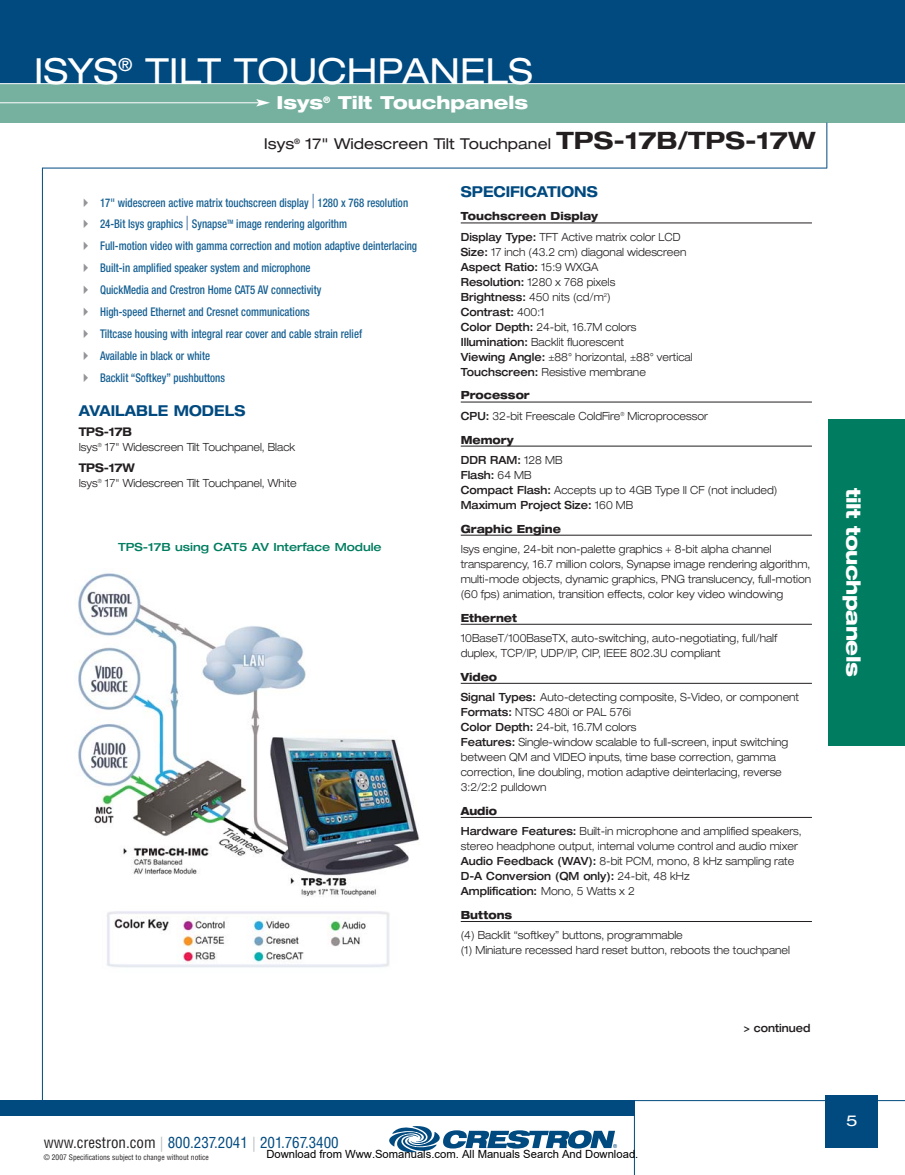
<style>
.page{position:relative;width:905px;height:1175px;background:#fff}
.page>*{position:absolute;margin:0;border:0;box-sizing:border-box;transform-origin:0 0}
.t1{font:expanded 36px "Helvetica Neue";color:#fff}
.t2{font:800 expanded 19.5px "Helvetica Neue";letter-spacing:-.025em;color:#fff}
.t3{font:800 expanded 18px "Helvetica Neue";color:#fff}
.t4{font:expanded 15px "Helvetica Neue";color:#231f20}
.t5{font:condensed 15px "Helvetica";color:#004a80}
.t6{font:700 expanded 15px "Helvetica Neue";color:#004a80;scale:.9 1}
.t7{font:expanded 15px "Helvetica Neue";color:#fff;scale:1.15 1}
.t8{font:500 condensed 12px/21.9px "Helvetica Neue";color:#186193;scale:.9 1}
.t9{font:700 expanded 12px "Helvetica Neue";letter-spacing:-.015em;color:#231f20;scale:.9 1}
.t10{font:300 expanded 11.25px/15px "Helvetica Neue";color:#231f20;scale:.9 1}
.t11{font:11.25px "Arial";color:#000}
.t12{font:500 expanded 11.25px "Helvetica Neue";color:#007d60}
.t13{font:500 expanded 11.25px/20.4px "Helvetica Neue";color:#231f20;scale:.9 1}
.t14{font:condensed 7.5px "Helvetica";color:#231f20}
.s1{font-weight:700;font-size:24px}
.s2{font-size:19.5px;color:#698cb6}
.s3{font-weight:800}
.s4{font-weight:500}
.s5{font-weight:300}
.s6{color:#231f20}
.s7{color:#bbbdbf}
</style>
<div class="page">
<div style="left:0;top:74px;width:904px;height:49px;background:#76b1a0"></div>
<div style="left:0;top:0;width:904px;height:83px;background:#004a80"></div>
<hr style="left:0;top:102px;width:259px;height:1px;background:#fff">
<svg style="left:256px;top:99px;width:14px;height:7px"></svg>
<hr style="left:0;top:83px;width:904px;height:1px;background:#fff">
<hr style="left:43px;top:168px;width:783px;height:1px;background:#004a80">
<hr style="left:826px;top:123px;width:1px;height:45px;background:#004a80">
<div style="left:828px;top:419px;width:76px;height:326px;background:#007d60"></div>
<svg style="left:389px;top:1126px;width:228px;height:26px"></svg>
<hr style="left:0;top:1100px;width:904px;height:1px;background:#004a80">
<div style="left:0;top:1100px;width:634px;height:16px;background:#004a80"></div>
<hr style="left:634px;top:1100px;width:1px;height:74px;background:#004a80">
<hr style="left:42px;top:168px;width:1px;height:935px;background:#004a80">
<div style="left:825px;top:1095px;width:53px;height:53px;background:#004a80"></div>
<hr style="left:460px;top:222px;width:352px;height:1px;background:#231f20">
<hr style="left:460px;top:402px;width:352px;height:1px;background:#231f20">
<hr style="left:460px;top:446px;width:352px;height:1px;background:#231f20">
<hr style="left:460px;top:535px;width:352px;height:1px;background:#231f20">
<hr style="left:460px;top:624px;width:352px;height:1px;background:#231f20">
<hr style="left:460px;top:683px;width:352px;height:1px;background:#231f20">
<hr style="left:460px;top:817px;width:352px;height:1px;background:#231f20">
<hr style="left:460px;top:921px;width:352px;height:1px;background:#231f20">
<img style="left:78px;top:573px;width:341px;height:324px">
<img style="left:107px;top:911px;width:283px;height:57px">
<p class="t1" style="left:34px;top:58px;width:500px">ISYS<sup>®</sup> TILT TOUCHPANELS</p>
<p class="t3" style="left:276px;top:96px;width:253px">Isys<sup>®</sup> Tilt Touchpanels</p>
<p class="t4" style="left:264px;top:138px;width:553px">Isys<sup>®</sup> 17" Widescreen Tilt Touchpanel <span class="s1">TPS-17B/TPS-17W</span></p>
<p class="t8" style="left:100px;top:192px;width:354px">17" widescreen active matrix touchscreen display <span class="s2">|</span> 1280 x 768 resolution 24-Bit Isys graphics <span class="s2">|</span> Synapse<sup>TM</sup> image rendering algorithm<br>Full-motion video with gamma correction and motion adaptive deinterlacing Built-in amplified speaker system and microphone<br>QuickMedia and Crestron Home CAT5 AV connectivity<br>High-speed Ethernet and Cresnet communications<br>Tiltcase housing with integral rear cover and cable strain relief<br>Available in black or white<br>Backlit “Softkey” pushbuttons</p>
<p class="t6" style="left:79px;top:405px;width:187px">AVAILABLE MODELS</p>
<p class="t9" style="left:79px;top:428px;width:61px">TPS-17B</p>
<p class="t10" style="left:79px;top:441px;width:242px">Isys<sup>®</sup> 17" Widescreen Tilt Touchpanel, Black</p>
<p class="t9" style="left:79px;top:463px;width:64px">TPS-17W</p>
<p class="t10" style="left:79px;top:476px;width:244px">Isys<sup>®</sup> 17" Widescreen Tilt Touchpanel, White</p>
<p class="t12" style="left:118px;top:543px;width:265px">TPS-17B using CAT5 AV Interface Module</p>
<p class="t6" style="left:460px;top:186px;width:154px">SPECIFICATIONS</p>
<p class="t10" style="left:460px;top:207px;width:246px;line-height:20.4px"><span class="s3">Touchscreen Display<br></span><span class="s4">Display Type:</span> TFT Active matrix color LCD</p>
<p class="t10" style="left:460px;top:245px;width:259px"><span class="s4">Size:</span> 17 inch (43.2 cm) diagonal widescreen<br><span class="s4">Aspect Ratio:</span> 15:9 WXGA<br><span class="s4">Resolution:</span> 1280 x 768 pixels<br><span class="s4">Brightness:</span> 450 nits (cd/m<sup>2</sup>)<br><span class="s4">Contrast:</span> 400:1<br><span class="s4">Color Depth:</span> 24-bit, 16.7M colors<br><span class="s4">Illumination:</span> Backlit fluorescent<br><span class="s4">Viewing Angle:</span> ±88° horizontal, ±88° vertical<br><span class="s4">Touchscreen:</span> Resistive membrane</p>
<p class="t10" style="left:460px;top:386px;width:276px;line-height:20.4px"><span class="s3">Processor<br></span><span class="s4">CPU:</span> 32-bit Freescale ColdFire<sup>®</sup> Microprocessor</p>
<p class="t13" style="left:460px;top:430px;width:115px"><span class="s3">Memory<br></span>DDR RAM: <span class="s5">128 MB</span></p>
<p class="t10" style="left:460px;top:468px;width:353px"><span class="s4">Flash:</span> 64 MB<br><span class="s4">Compact Flash:</span> Accepts up to 4GB Type II CF (not included)<br><span class="s4">Maximum Project Size:</span> 160 MB</p>
<p class="t10" style="left:460px;top:519px;width:347px;line-height:20.4px"><span class="s3">Graphic Engine<br></span>Isys engine, 24-bit non-palette graphics + 8-bit alpha channel</p>
<p class="t10" style="left:460px;top:557px;width:391px;text-align:justify">transparency, 16.7 million colors, Synapse image rendering algorithm, multi-mode objects, dynamic graphics, PNG translucency, full-motion (60 fps) animation, transition effects, color key video windowing</p>
<p class="t10" style="left:460px;top:608px;width:353px;line-height:20.4px"><span class="s3">Ethernet<br></span>10BaseT/100BaseTX, auto-switching, auto-negotiating, full/half</p>
<p class="t10" style="left:460px;top:642px;width:290px;line-height:23.7px">duplex, TCP/IP, UDP/IP, CIP, IEEE 802.3U compliant<br><span class="s3">Video</span></p>
<p class="t10" style="left:460px;top:690px;width:377px"><span class="s4">Signal Types:</span> Auto-detecting composite, S-Video, or component <span class="s4">Formats:</span> NTSC 480i or PAL 576i<br><span class="s4">Color Depth:</span> 24-bit, 16.7M colors<br><span class="s4">Features:</span> Single-window scalable to full-screen, input switching between QM and VIDEO inputs, time base correction, gamma correction, line doubling, motion adaptive deinterlacing, reverse 3:2/2:2 pulldown</p>
<p class="t10" style="left:460px;top:801px;width:380px;line-height:20.4px"><span class="s3">Audio<br></span><span class="s4">Hardware Features:</span> Built-in microphone and amplified speakers,</p>
<p class="t10" style="left:460px;top:839px;width:376px">stereo headphone output, internal volume control and audio mixer <span class="s4">Audio Feedback (WAV):</span> 8-bit PCM, mono, 8 kHz sampling rate <span class="s4">D-A Conversion (QM only):</span> 24-bit, 48 kHz<br><span class="s4">Amplification:</span> Mono, 5 Watts x 2</p>
<p class="t10" style="left:460px;top:905px;width:248px;line-height:20.4px"><span class="s3">Buttons<br></span>(4) Backlit “softkey” buttons, programmable</p>
<p class="t10" style="left:460px;top:944px;width:367px">(1) Miniature recessed hard reset button, reboots the touchpanel</p>
<p class="t2" style="left:860px;top:487px;width:190px;rotate:90deg">tilt touchpanels</p>
<p class="t13" style="left:744px;top:1019px;width:75px">&gt; continued</p>
<p class="t5" style="left:44px;top:1136px;width:296px"><span class="s6">www.crestron.com</span> <span class="s7">|</span> 800.237.2041 <span class="s7">|</span> 201.767.3400</p>
<p class="t14" style="left:44px;top:1154px;width:166px">© 2007 Specifications subject to change without notice</p>
<p class="t11" style="left:266px;top:1147px;width:373px">Download from Www.Somanuals.com. All Manuals Search And Download.</p>
<p class="t7" style="left:846px;top:1115px;width:12px">5</p>
</div>
